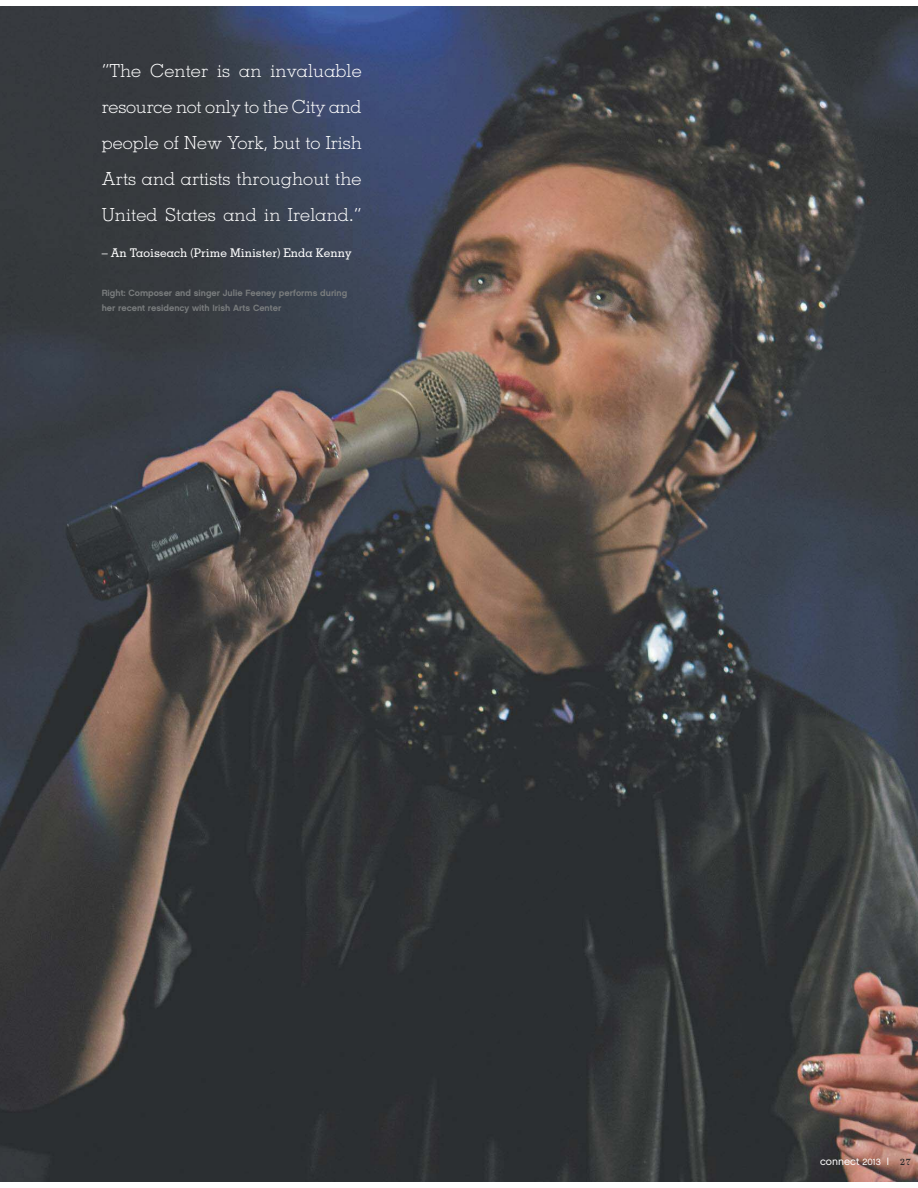
<style>
.page{position:relative;width:918px;height:1188px;background:#fff}
.page>*{position:absolute;margin:0;border:0;box-sizing:border-box;transform-origin:0 0}
.t1{font:300 18px/36px "Memphis";letter-spacing:.005em;color:#fff;text-align:justify}
.t2{font:500 12px "Memphis";color:#fff}
.t3{font:10.5px "Chalet London Nineteen Sixty";color:#fff}
.t4{font:9px/15px "Chalet New York Nineteen Sixty";color:#797c7d}
.s1{font-size:9px}
.s2{font-size:9.9px}
.s3{font-family:"Filosofia Small Caps";font-size:15px;color:#242526}
</style>
<div class="page">
<img style="left:0;top:7px;width:918px;height:1174px">
<p class="t1" style="left:102px;top:55px;width:262px">“The Center is an invaluable resource not only to the City and people of New York, but to Irish Arts and artists throughout the United States and in Ireland.”</p>
<p class="t2" style="left:102px;top:249px;width:252px">– An Taoiseach (Prime Minister) Enda Kenny</p>
<p class="t4" style="left:102px;top:287px;width:247px">Right: Composer and singer Julie Feeney performs during her recent residency with Irish Arts Center</p>
<p class="t3" style="left:820px;top:1155px;width:93px">connect <span class="s1">2013</span> <span class="s2">|</span> <span class="s3">27</span></p>
</div>
